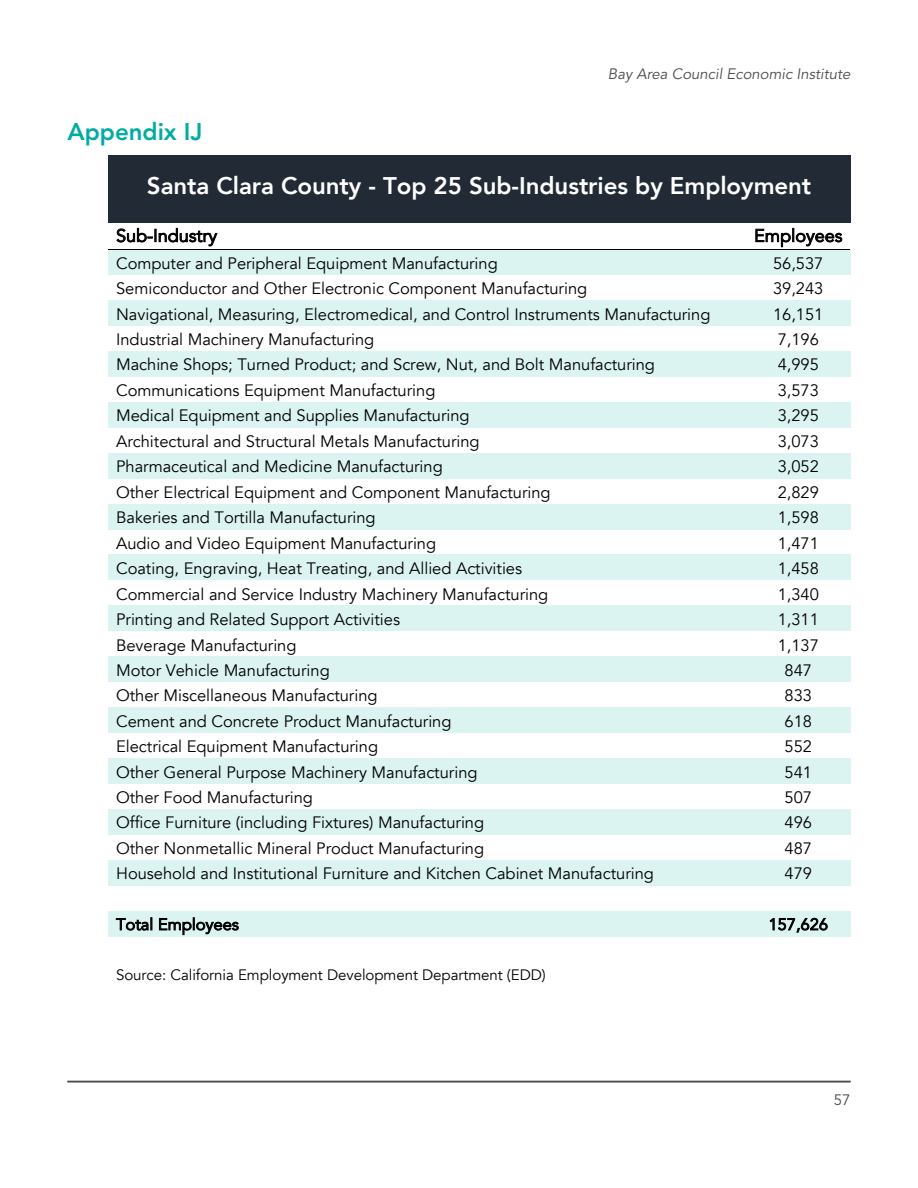
<style>
.page{position:relative;width:918px;height:1188px;background:#fff}
.page>*{position:absolute;margin:0;border:0;box-sizing:border-box;transform-origin:0 0}
.t1{font:800 24px "Avenir";letter-spacing:-.005em;color:#fff}
.Heading_2{font:800 24px "Avenir LT Std";color:#00aca2}
.t2{font:17.55px "Avenir";color:#000}
.t3{font:16.5px "Avenir";color:#000}
.t4{font:16.2px "Avenir";color:#000}
.t5{font:15.15px "Avenir";letter-spacing:-.005em;color:#000}
.t6{font:italic 15px "Avenir LT Std";color:#4b4c4d}
.t7{font:15px "Avenir LT Std";color:#4b4c4d}
</style>
<div class="page">
<hr style="left:68px;top:1081px;width:782px;height:1px;background:#4b4c4d">
<div style="left:108px;top:156px;width:742px;height:67px;background:#222b35"></div>
<div style="left:108px;top:249px;width:638px;height:26px;background:#dbf4f1"></div>
<div style="left:746px;top:249px;width:104px;height:26px;background:#dbf4f1"></div>
<hr style="left:108px;top:249px;width:638px;height:1px;background:#000">
<hr style="left:747px;top:249px;width:103px;height:1px;background:#000">
<div style="left:108px;top:300px;width:638px;height:26px;background:#dbf4f1"></div>
<div style="left:746px;top:300px;width:104px;height:26px;background:#dbf4f1"></div>
<div style="left:108px;top:351px;width:638px;height:26px;background:#dbf4f1"></div>
<div style="left:746px;top:351px;width:104px;height:26px;background:#dbf4f1"></div>
<div style="left:108px;top:402px;width:638px;height:26px;background:#dbf4f1"></div>
<div style="left:746px;top:402px;width:104px;height:26px;background:#dbf4f1"></div>
<div style="left:108px;top:453px;width:638px;height:26px;background:#dbf4f1"></div>
<div style="left:746px;top:453px;width:104px;height:26px;background:#dbf4f1"></div>
<div style="left:108px;top:504px;width:638px;height:25px;background:#dbf4f1"></div>
<div style="left:746px;top:504px;width:104px;height:25px;background:#dbf4f1"></div>
<div style="left:108px;top:555px;width:638px;height:25px;background:#dbf4f1"></div>
<div style="left:746px;top:555px;width:104px;height:25px;background:#dbf4f1"></div>
<div style="left:108px;top:606px;width:638px;height:25px;background:#dbf4f1"></div>
<div style="left:746px;top:606px;width:104px;height:25px;background:#dbf4f1"></div>
<div style="left:108px;top:657px;width:638px;height:25px;background:#dbf4f1"></div>
<div style="left:746px;top:657px;width:104px;height:25px;background:#dbf4f1"></div>
<div style="left:108px;top:707px;width:638px;height:26px;background:#dbf4f1"></div>
<div style="left:746px;top:707px;width:104px;height:26px;background:#dbf4f1"></div>
<div style="left:108px;top:758px;width:638px;height:26px;background:#dbf4f1"></div>
<div style="left:746px;top:758px;width:104px;height:26px;background:#dbf4f1"></div>
<div style="left:108px;top:809px;width:638px;height:25px;background:#dbf4f1"></div>
<div style="left:746px;top:809px;width:104px;height:25px;background:#dbf4f1"></div>
<div style="left:108px;top:860px;width:638px;height:25px;background:#dbf4f1"></div>
<div style="left:746px;top:860px;width:104px;height:25px;background:#dbf4f1"></div>
<div style="left:108px;top:911px;width:638px;height:25px;background:#dbf4f1"></div>
<div style="left:746px;top:911px;width:104px;height:25px;background:#dbf4f1"></div>
<p class="t6" style="left:608px;top:65px;width:244px">Bay Area Council Economic Institute</p>
<p class="Heading_2" style="left:68px;top:117px;width:137px">Appendix IJ</p>
<p class="t1" style="left:147px;top:167px;width:666px">Santa Clara County - Top 25 Sub-Industries by Employment</p>
<p class="t2" style="left:116px;top:225px;width:102px">Sub-Industry</p>
<p class="t2" style="left:754px;top:225px;width:90px">Employees</p>
<p class="t3" style="left:116px;top:253px;width:383px">Computer and Peripheral Equipment Manufacturing</p>
<p class="t3" style="left:773px;top:253px;width:52px">56,537</p>
<p class="t3" style="left:116px;top:279px;width:473px">Semiconductor and Other Electronic Component Manufacturing</p>
<p class="t3" style="left:773px;top:279px;width:52px">39,243</p>
<p class="t3" style="left:116px;top:304px;width:596px">Navigational, Measuring, Electromedical, and Control Instruments Manufacturing</p>
<p class="t3" style="left:773px;top:304px;width:52px">16,151</p>
<p class="t3" style="left:116px;top:330px;width:260px">Industrial Machinery Manufacturing</p>
<p class="t3" style="left:778px;top:330px;width:43px">7,196</p>
<p class="t3" style="left:116px;top:355px;width:540px">Machine Shops; Turned Product; and Screw, Nut, and Bolt Manufacturing</p>
<p class="t3" style="left:778px;top:355px;width:43px">4,995</p>
<p class="t3" style="left:116px;top:380px;width:321px">Communications Equipment Manufacturing</p>
<p class="t3" style="left:778px;top:380px;width:43px">3,573</p>
<p class="t3" style="left:116px;top:406px;width:355px">Medical Equipment and Supplies Manufacturing</p>
<p class="t3" style="left:778px;top:406px;width:43px">3,295</p>
<p class="t3" style="left:116px;top:431px;width:365px">Architectural and Structural Metals Manufacturing</p>
<p class="t3" style="left:778px;top:431px;width:43px">3,073</p>
<p class="t3" style="left:116px;top:457px;width:328px">Pharmaceutical and Medicine Manufacturing</p>
<p class="t3" style="left:778px;top:457px;width:43px">3,052</p>
<p class="t3" style="left:116px;top:482px;width:436px">Other Electrical Equipment and Component Manufacturing</p>
<p class="t3" style="left:778px;top:482px;width:43px">2,829</p>
<p class="t3" style="left:116px;top:508px;width:261px">Bakeries and Tortilla Manufacturing</p>
<p class="t3" style="left:778px;top:508px;width:43px">1,598</p>
<p class="t3" style="left:116px;top:533px;width:322px">Audio and Video Equipment Manufacturing</p>
<p class="t3" style="left:778px;top:533px;width:43px">1,471</p>
<p class="t3" style="left:116px;top:559px;width:408px">Coating, Engraving, Heat Treating, and Allied Activities</p>
<p class="t3" style="left:778px;top:559px;width:43px">1,458</p>
<p class="t3" style="left:116px;top:584px;width:434px">Commercial and Service Industry Machinery Manufacturing</p>
<p class="t3" style="left:778px;top:584px;width:43px">1,340</p>
<p class="t3" style="left:116px;top:610px;width:285px">Printing and Related Support Activities</p>
<p class="t3" style="left:778px;top:610px;width:43px">1,311</p>
<p class="t3" style="left:116px;top:635px;width:182px">Beverage Manufacturing</p>
<p class="t3" style="left:778px;top:635px;width:43px">1,137</p>
<p class="t3" style="left:116px;top:660px;width:215px">Motor Vehicle Manufacturing</p>
<p class="t3" style="left:785px;top:660px;width:29px">847</p>
<p class="t3" style="left:116px;top:686px;width:263px">Other Miscellaneous Manufacturing</p>
<p class="t3" style="left:785px;top:686px;width:29px">833</p>
<p class="t3" style="left:116px;top:711px;width:337px">Cement and Concrete Product Manufacturing</p>
<p class="t3" style="left:785px;top:711px;width:29px">618</p>
<p class="t3" style="left:116px;top:737px;width:264px">Electrical Equipment Manufacturing</p>
<p class="t3" style="left:785px;top:737px;width:29px">552</p>
<p class="t3" style="left:116px;top:762px;width:363px">Other General Purpose Machinery Manufacturing</p>
<p class="t3" style="left:785px;top:762px;width:29px">541</p>
<p class="t3" style="left:116px;top:788px;width:198px">Other Food Manufacturing</p>
<p class="t3" style="left:785px;top:788px;width:29px">507</p>
<p class="t3" style="left:116px;top:813px;width:370px">Office Furniture (including Fixtures) Manufacturing</p>
<p class="t3" style="left:785px;top:813px;width:29px">496</p>
<p class="t3" style="left:116px;top:838px;width:370px">Other Nonmetallic Mineral Product Manufacturing</p>
<p class="t3" style="left:785px;top:838px;width:29px">487</p>
<p class="t3" style="left:116px;top:864px;width:539px">Household and Institutional Furniture and Kitchen Cabinet Manufacturing</p>
<p class="t3" style="left:785px;top:864px;width:29px">479</p>
<p class="t4" style="left:116px;top:915px;width:124px">Total Employees</p>
<p class="t4" style="left:768px;top:915px;width:61px">157,626</p>
<p class="t5" style="left:116px;top:966px;width:431px">Source: California Employment Development Department (EDD)</p>
<p class="t7" style="left:834px;top:1091px;width:18px">57</p>
</div>
